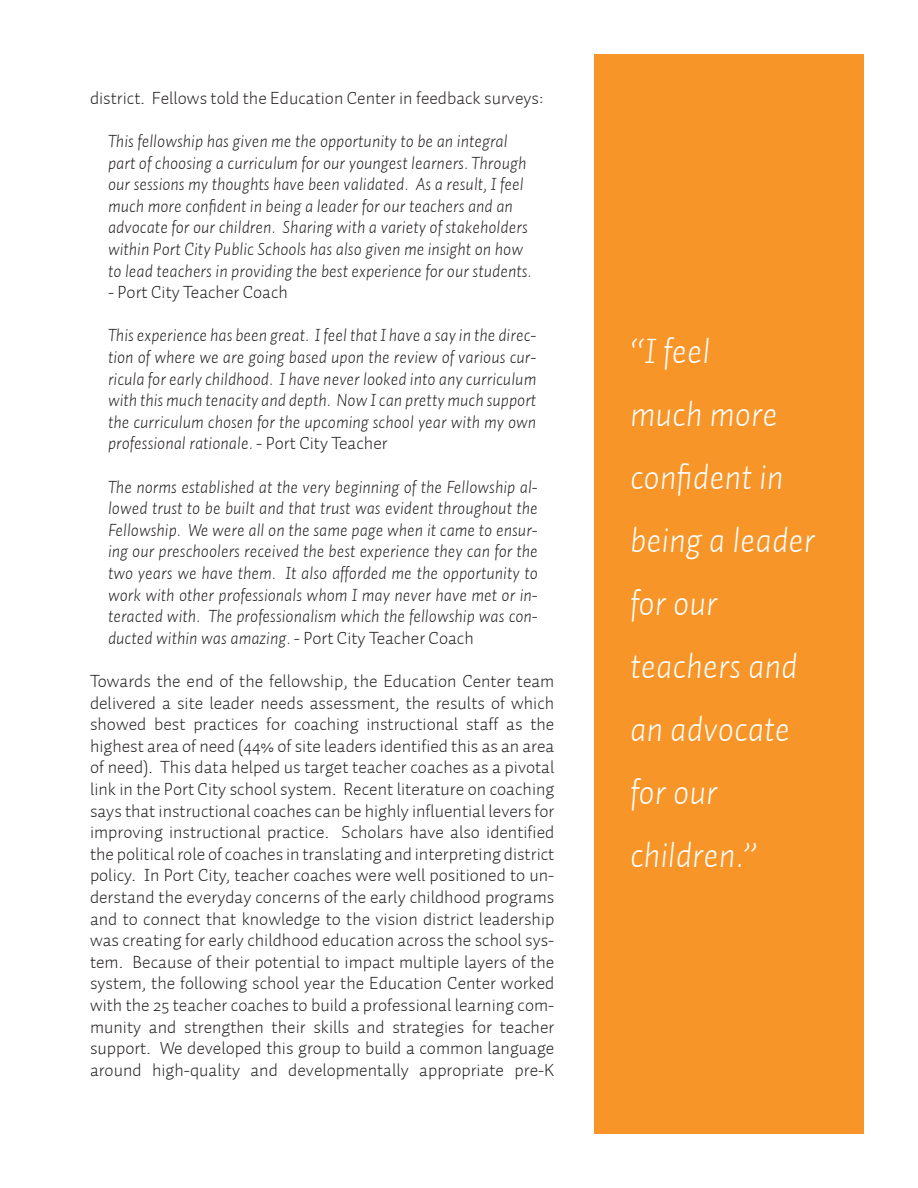
<style>
.page{position:relative;width:918px;height:1188px;background:#fff}
.page>*{position:absolute;margin:0;border:0;box-sizing:border-box;transform-origin:0 0}
.t1{font:italic 300 36px/63px "Auto 1";color:#fff}
.t2{font:300 18px/21.6px "Auto 1";color:#231f20;text-align:justify}
.t3{font:italic 300 18px/21.6px "Auto 1";color:#231f20;text-align:justify}
.s1{font-style:normal}
</style>
<div class="page">
<div style="left:594px;top:54px;width:270px;height:1080px;background:#f79529"></div>
<p class="t2" style="left:90px;top:87px;width:455px">district. Fellows told the Education Center in feedback surveys:</p>
<p class="t3" style="left:108px;top:130px;width:425px;text-align:left">This fellowship has given me the opportunity to be an integral part of choosing a curriculum for our youngest learners. Through our sessions my thoughts have been validated. As a result, I feel much more confident in being a leader for our teachers and an advocate for our children. Sharing with a variety of stakeholders within Port City Public Schools has also given me insight on how to lead teachers in providing the best experience for our students.</p>
<p class="t2" style="left:108px;top:281px;width:182px">- Port City Teacher Coach</p>
<p class="t3" style="left:108px;top:324px;width:430px">This experience has been great. I feel that I have a say in the direc&shy;tion of where we are going based upon the review of various cur&shy;ricula for early childhood. I have never looked into any curriculum with this much tenacity and depth. Now I can pretty much support the curriculum chosen for the upcoming school year with my own professional rationale. <span class="s1">- Port City Teacher</span></p>
<p class="t3" style="left:108px;top:476px;width:431px">The norms established at the very beginning of the Fellowship al&shy;lowed trust to be built and that trust was evident throughout the Fellowship. We were all on the same page when it came to ensur&shy;ing our preschoolers received the best experience they can for the two years we have them. It also afforded me the opportunity to work with other professionals whom I may never have met or in&shy;teracted with. The professionalism which the fellowship was con&shy;ducted within was amazing. <span class="s1">- Port City Teacher Coach</span></p>
<p class="t2" style="left:90px;top:670px;width:466px">Towards the end of the fellowship, the Education Center team delivered a site leader needs assessment, the results of which showed best practices for coaching instructional staff as the highest area of need (44% of site leaders identified this as an area of need). This data helped us target teacher coaches as a pivotal link in the Port City school system. Recent literature on coaching says that instructional coaches can be highly influential levers for improving instructional practice. Scholars have also identified the political role of coaches in translating and interpreting district policy. In Port City, teacher coaches were well positioned to un&shy;derstand the everyday concerns of the early childhood programs and to connect that knowledge to the vision district leadership was creating for early childhood education across the school sys&shy;tem. Because of their potential to impact multiple layers of the system, the following school year the Education Center worked with the 25 teacher coaches to build a professional learning com&shy;munity and strengthen their skills and strategies for teacher support. We developed this group to build a common language around high-quality and developmentally appropriate pre-K</p>
<p class="t1" style="left:630px;top:318px;width:82px">“I feel</p>
<p class="t1" style="left:630px;top:381px;width:187px">much more confident in being a leader for our</p>
<p class="t1" style="left:630px;top:633px;width:169px">teachers and an advocate for our</p>
<p class="t1" style="left:630px;top:822px;width:128px">children.”</p>
</div>
